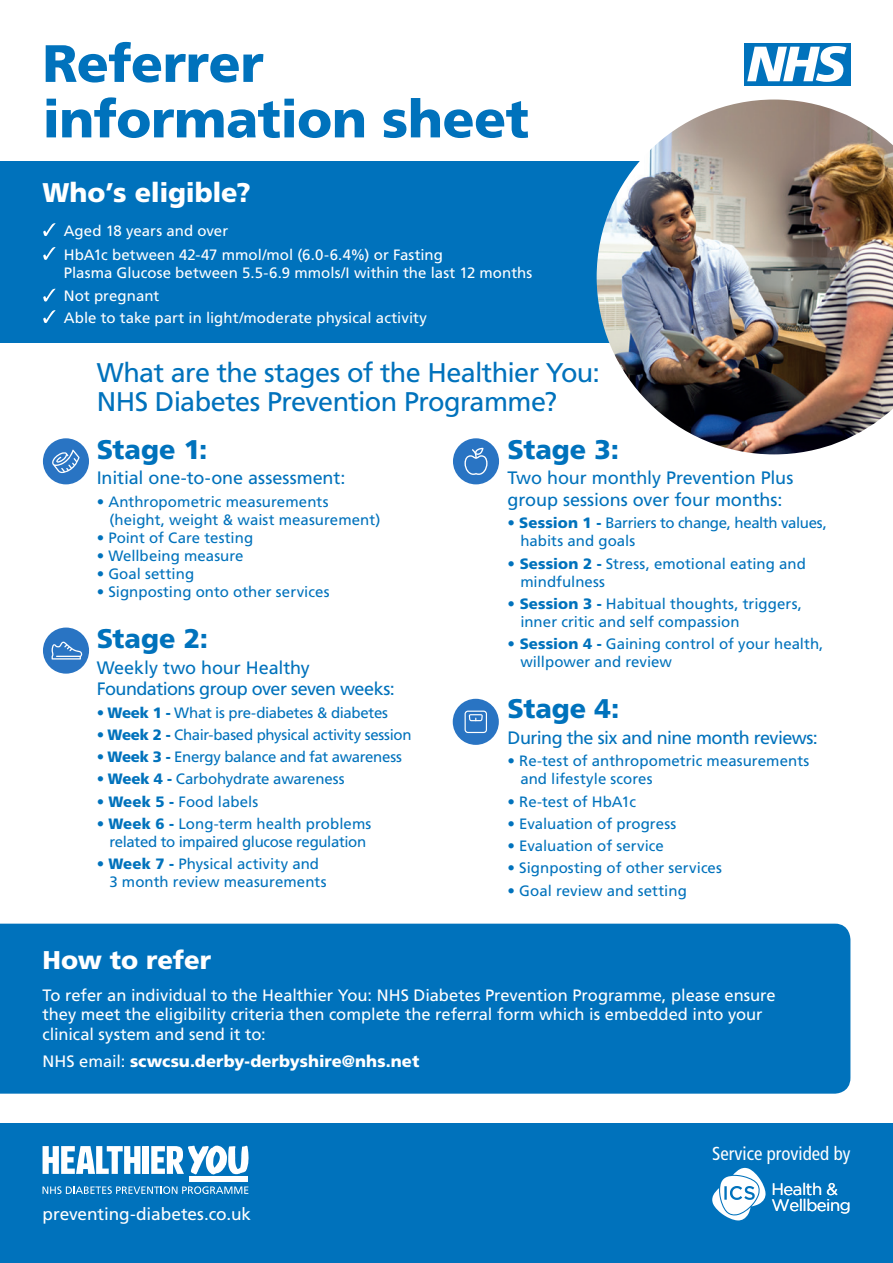
<style>
.page{position:relative;width:893px;height:1263px;background:#fff}
.page>*{position:absolute;margin:0;border:0;box-sizing:border-box;transform-origin:0 0}
.t1{font:900 52.5px/55.5px "Frutiger LT Std";letter-spacing:-.01em;color:#0072bc}
.t2{font:27px/29.4px "Frutiger LT Std";letter-spacing:-.025em;color:#0072bc}
.t3{font:900 27px "Frutiger LT Std";letter-spacing:-.005em;color:#0072bc}
.t4{font:900 27px "Frutiger LT Std";letter-spacing:-.01em;color:#fff}
.t5{font:900 25.65px "Frutiger LT Std";letter-spacing:-.005em;color:#fff}
.t6{font:condensed 18.75px "Frutiger LT Std";color:#fff}
.t7{font:18px/21.6px "Frutiger LT Std";letter-spacing:-.01em;color:#0072bc}
.t8{font:18px "Frutiger LT Std";letter-spacing:-.03em;color:#0072bc}
.t9{font:17.25px "Frutiger LT Std";letter-spacing:-.005em;color:#fff}
.t10{font:16.65px/16px "Gotham";letter-spacing:-.03em;color:#fff}
.t11{font:16.5px/19.5px "Frutiger LT Std";color:#fff}
.t12{font:900 16.5px "Frutiger LT Std";letter-spacing:.005em;color:#fff}
.t13{font:15px/18px "Frutiger LT Std";color:#0072bc}
.t14{font:15px/23.7px "Frutiger LT Std";letter-spacing:.005em;color:#fff}
.t15{font:15px/18px "Frutiger LT Std";letter-spacing:-.02em;color:#0072bc}
.t16{font:15px "Frutiger LT Std";letter-spacing:-.025em;color:#0072bc}
.s1{font-weight:900}
.s2{font-weight:400}
</style>
<div class="page">
<div style="left:0;top:924px;width:850px;height:170px;background:#0072bc"></div>
<div style="left:0;top:162px;width:893px;height:181px;background:#0072bc"></div>
<div style="left:0;top:1123px;width:893px;height:140px;background:#0072bc"></div>
<svg style="left:43px;top:1186px;width:205px;height:8px"></svg>
<div style="left:189px;top:1176px;width:58px;height:6px;background:#fff"></div>
<svg style="left:43px;top:1146px;width:97px;height:28px"></svg>
<div style="left:143px;top:1146px;width:6px;height:28px;background:#fff"></div>
<svg style="left:151px;top:1145px;width:98px;height:29px"></svg>
<svg style="left:712px;top:1168px;width:54px;height:52px"></svg>
<img style="left:597px;top:100px;width:296px;height:354px">
<div style="left:43px;top:438px;width:46px;height:46px;background:#2974c3;border-radius:50%"></div>
<svg style="left:52px;top:450px;width:28px;height:23px"></svg>
<div style="left:43px;top:627px;width:46px;height:47px;background:#2974c3;border-radius:50%"></div>
<svg style="left:52px;top:642px;width:30px;height:17px"></svg>
<div style="left:453px;top:438px;width:46px;height:46px;background:#2974c3;border-radius:50%"></div>
<svg style="left:464px;top:448px;width:23px;height:27px"></svg>
<div style="left:453px;top:699px;width:46px;height:46px;background:#2974c3;border-radius:50%"></div>
<svg style="left:465px;top:711px;width:22px;height:22px"></svg>
<svg style="left:43px;top:223px;width:12px;height:13px"></svg>
<svg style="left:43px;top:247px;width:12px;height:13px"></svg>
<svg style="left:43px;top:289px;width:12px;height:13px"></svg>
<svg style="left:43px;top:310px;width:12px;height:13px"></svg>
<div style="left:744px;top:43px;width:106px;height:43px;background:#0072bc"></div>
<svg style="left:747px;top:46px;width:99px;height:36px"></svg>
<h1 class="t1" style="left:43px;top:36px;width:488px">Referrer information sheet</h1>
<h2 class="t4" style="left:43px;top:176px;width:210px">Who’s eligible?</h2>
<p class="t14" style="left:64px;top:219px;width:381px">Aged 18 years and over<br>HbA1c between 42-47 mmol/mol (6.0-6.4%) or Fasting</p>
<p class="t14" style="left:64px;top:261px;width:470px">Plasma Glucose between 5.5-6.9 mmols/I within the last 12 months<br>Not pregnant</p>
<p class="t14" style="left:64px;top:306px;width:365px">Able to take part in light/moderate physical activity</p>
<h2 class="t2" style="left:97px;top:358px;width:505px">What are the stages of the Healthier You:<br>NHS Diabetes Prevention Programme?</h2>
<h2 class="t3" style="left:97px;top:433px;width:112px">Stage 1:</h2>
<p class="t7" style="left:97px;top:467px;width:250px">Initial one-to-one assessment:</p>
<p class="t13" style="left:109px;top:492px;width:272px;text-indent:-13px">• Anthropometric measurements (height, weight &amp; waist measurement)</p>
<p class="t13" style="left:97px;top:528px;width:158px">• Point of Care testing</p>
<p class="t13" style="left:97px;top:546px;width:148px">• Wellbeing measure</p>
<p class="t13" style="left:97px;top:564px;width:99px">• Goal setting</p>
<p class="t13" style="left:97px;top:582px;width:234px">• Signposting onto other services</p>
<h2 class="t3" style="left:97px;top:622px;width:113px">Stage 2:</h2>
<p class="t7" style="left:97px;top:657px;width:300px">Weekly two hour Healthy<br>Foundations group over seven weeks:</p>
<p class="t16" style="left:97px;top:704px;width:293px">• <span class="s1">Week 1 -</span> What is pre-diabetes &amp; diabetes</p>
<p class="t15" style="left:97px;top:726px;width:316px">• <span class="s1">Week 2 -</span> Chair-based physical activity session</p>
<p class="t16" style="left:97px;top:748px;width:307px">• <span class="s1">Week 3 -</span> Energy balance and fat awareness</p>
<p class="t13" style="left:97px;top:770px;width:249px">• <span class="s1">Week 4 -</span> Carbohydrate awareness</p>
<p class="t13" style="left:97px;top:792px;width:163px">• <span class="s1">Week 5 -</span> Food labels</p>
<p class="t13" style="left:97px;top:815px;width:276px;text-align:center">• <span class="s1">Week 6 -</span> Long-term health problems related to impaired glucose regulation</p>
<p class="t13" style="left:109px;top:855px;width:219px;text-indent:-13px">• <span class="s1">Week 7 -</span> Physical activity and<br>3 month review measurements</p>
<h2 class="t3" style="left:508px;top:433px;width:113px">Stage 3:</h2>
<p class="t7" style="left:508px;top:467px;width:287px">Two hour monthly Prevention Plus group sessions over four months:</p>
<p class="t15" style="left:520px;top:514px;width:308px;text-indent:-13px">• <span class="s1">Session 1 -</span> Barriers to change, health values, habits and goals</p>
<p class="t13" style="left:520px;top:554px;width:287px;text-indent:-13px"><span class="s1">• Session 2 -</span> Stress, emotional eating and mindfulness</p>
<p class="t13" style="left:520px;top:595px;width:283px;text-indent:-13px"><span class="s1">• Session 3 -</span> Habitual thoughts, triggers, inner critic and self compassion</p>
<p class="t13" style="left:520px;top:635px;width:305px;text-indent:-13px"><span class="s1">• Session 4 -</span> Gaining control of your health, willpower and review</p>
<h2 class="t3" style="left:508px;top:692px;width:113px">Stage 4:</h2>
<p class="t8" style="left:508px;top:727px;width:312px">During the six and nine month reviews:</p>
<p class="t13" style="left:520px;top:752px;width:290px;text-indent:-13px">• Re-test of anthropometric measurements and lifestyle scores</p>
<p class="t13" style="left:508px;top:792px;width:130px">• Re-test of HbA1c</p>
<p class="t13" style="left:508px;top:815px;width:170px">• Evaluation of progress</p>
<p class="t13" style="left:508px;top:837px;width:158px">• Evaluation of service</p>
<p class="t13" style="left:508px;top:859px;width:216px">• Signposting of other services</p>
<p class="t13" style="left:508px;top:881px;width:181px">• Goal review and setting</p>
<h3 class="t5" style="left:43px;top:945px;width:170px">How to refer</h3>
<p class="t11" style="left:43px;top:985px;width:735px">To refer an individual to the Healthier You: NHS Diabetes Prevention Programme, please ensure they meet the eligibility criteria then complete the referral form which is embedded into your clinical system and send it to:</p>
<p class="t12" style="left:43px;top:1052px;width:378px"><span class="s2">NHS email:</span> scwcsu.derby-derbyshire@nhs.net</p>
<p class="t9" style="left:43px;top:1204px;width:210px">preventing-diabetes.co.uk</p>
<p class="t6" style="left:712px;top:1142px;width:140px">Service provided by</p>
<p class="t10" style="left:771px;top:1180px;width:81px">Health &amp;<br>Wellbeing</p>
</div>
